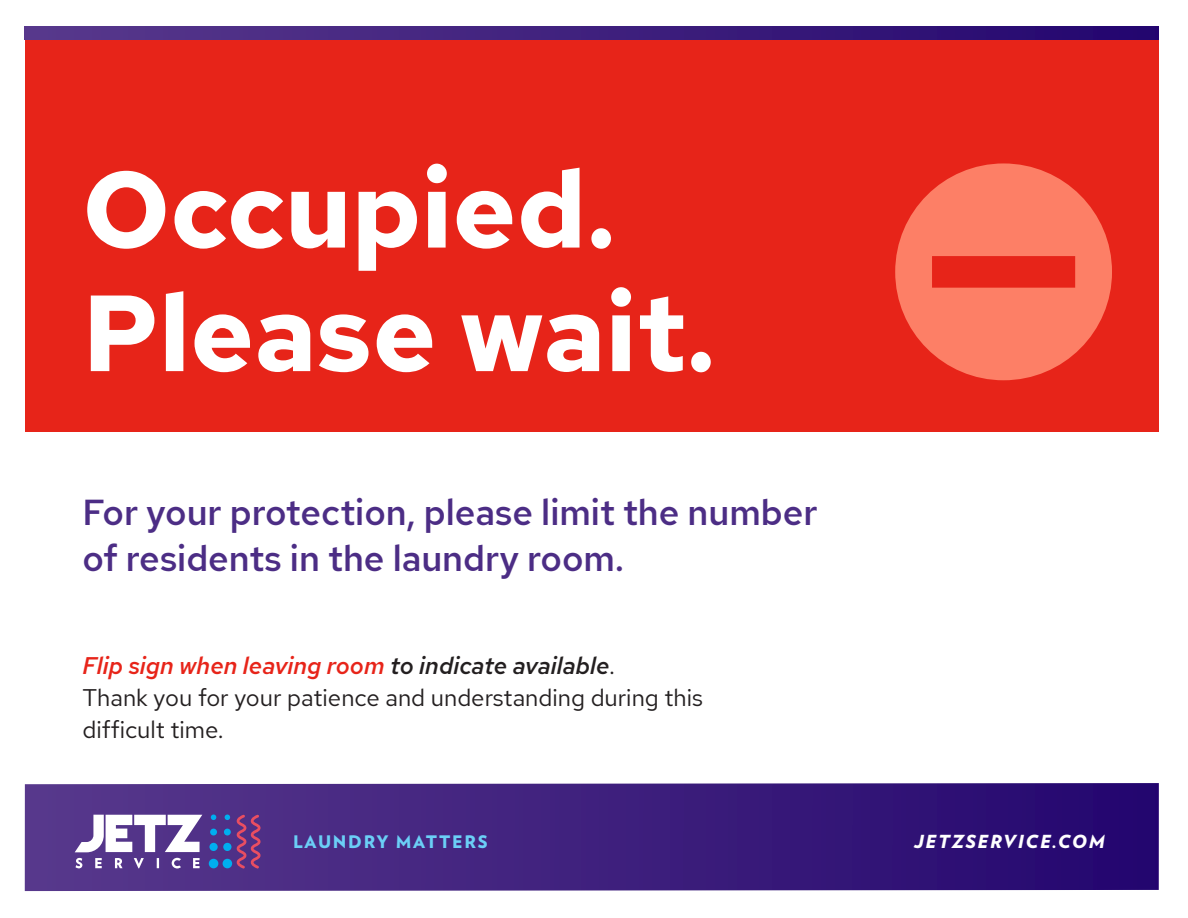
<style>
.page{position:relative;width:1188px;height:918px;background:#fff}
.page>*{position:absolute;margin:0;border:0;box-sizing:border-box;transform-origin:0 0}
.t1{font:700 108px/123.6px "Red Hat Text";color:#fff}
.t2{font:500 36px/46.2px "Red Hat Text";color:#4c2d85}
.t3{font:24px/31.8px "Red Hat Text";color:#231f20}
.t4{font:italic 900 18px "Verlag";letter-spacing:.1em;color:#fff}
.t5{font:900 17.25px "Verlag";letter-spacing:.1em;color:#6bcff6}
.s1{font-weight:500;font-style:italic;color:#e72419}
.s2{font-weight:500;font-style:italic}
</style>
<div class="page">
<div style="left:25px;top:27px;width:1134px;height:405px;background:#e72419"></div>
<svg style="left:25px;top:783px;width:1134px;height:108px;background:#3f217e"></svg>
<div style="left:209px;top:859px;width:9px;height:9px;background:#00aeef;border-radius:50%"></div>
<div style="left:209px;top:843px;width:9px;height:8px;background:#00aeef;border-radius:50%"></div>
<div style="left:210px;top:829px;width:7px;height:6px;background:#00aeef;border-radius:50%"></div>
<svg style="left:211px;top:815px;width:5px;height:5px"></svg>
<div style="left:223px;top:859px;width:9px;height:9px;background:#00aeef;border-radius:50%"></div>
<div style="left:223px;top:843px;width:8px;height:8px;background:#00aeef;border-radius:50%"></div>
<div style="left:224px;top:829px;width:7px;height:6px;background:#00aeef;border-radius:50%"></div>
<svg style="left:225px;top:815px;width:5px;height:5px"></svg>
<svg style="left:75px;top:815px;width:127px;height:37px"></svg>
<svg style="left:237px;top:815px;width:24px;height:54px"></svg>
<svg style="left:75px;top:858px;width:125px;height:10px"></svg>
<svg style="left:25px;top:27px;width:1134px;height:13px;background:#3e1f7d"></svg>
<svg style="left:895px;top:163px;width:217px;height:217px;fill:#fd7f66"></svg>
<h1 class="t1" style="left:82px;top:147px;width:635px">Occupied.<br>Please wait.</h1>
<h2 class="t2" style="left:82px;top:489px;width:737px">For your protection, please limit the number of residents in the laundry room.</h2>
<p class="t3" style="left:82px;top:649px;width:622px"><span class="s1">Flip sign when leaving room</span> <span class="s2">to indicate available</span>.<br>Thank you for your patience and understanding during this difficult time.</p>
<p class="t5" style="left:293px;top:828px;width:196px">LAUNDRY MATTERS</p>
<p class="t4" style="left:914px;top:827px;width:192px">JETZSERVICE.COM</p>
</div>
